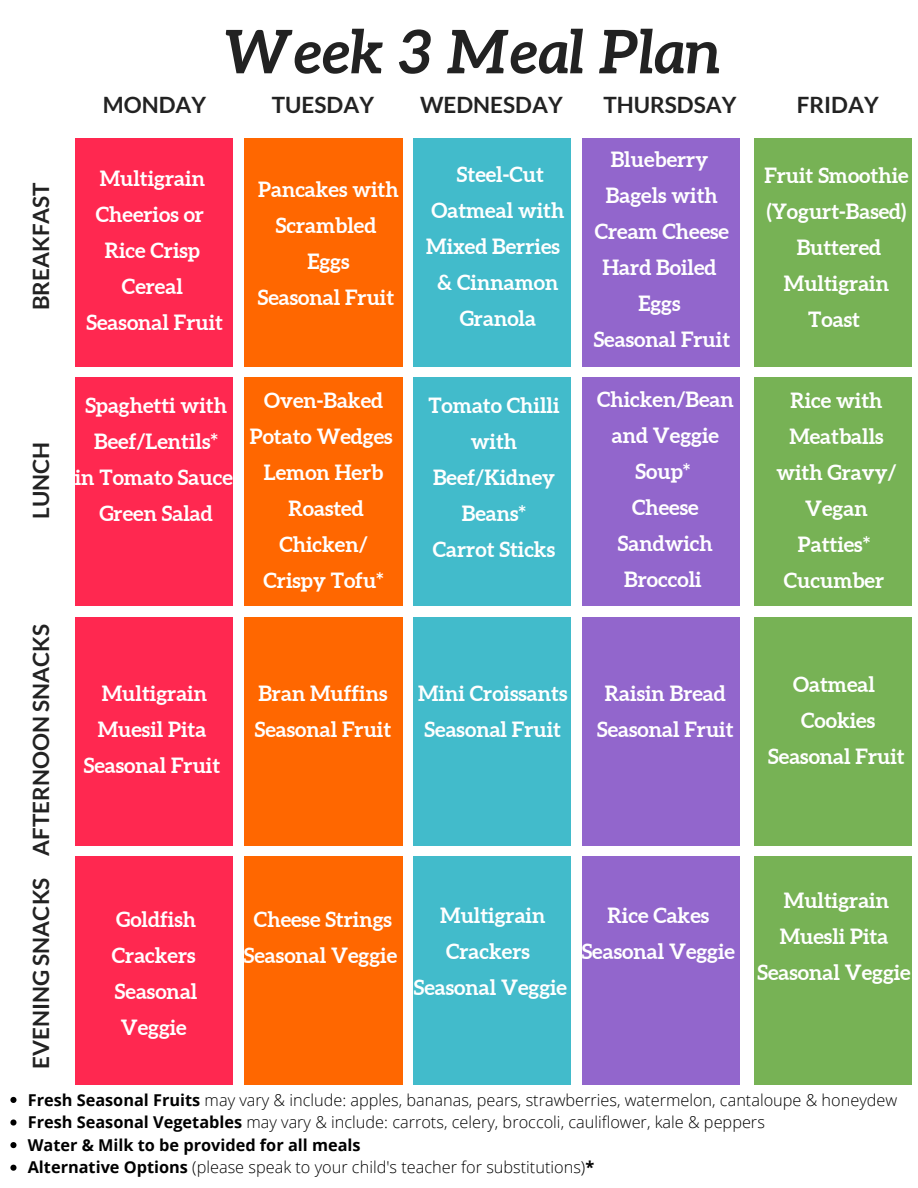
<style>
.page{position:relative;width:918px;height:1188px;background:#fff}
.page>*{position:absolute;margin:0;border:0;box-sizing:border-box;transform-origin:0 0}
.t1{font:italic 700 60px "Aleo";color:#222}
.t2{font:700 22.5px "Lato";color:#222}
.t3{font:700 21px/36px "Aleo";color:#fff;text-align:center}
.t4{font:300 16.35px "Open Sans";color:#000}
.t5{font:700 16.35px "Open Sans";color:#000}
.s1{font-weight:700}
</style>
<div class="page">
<div style="left:75px;top:138px;width:158px;height:228px;background:#ff2850"></div>
<div style="left:244px;top:138px;width:158px;height:228px;background:#ff6700"></div>
<div style="left:414px;top:138px;width:157px;height:228px;background:#42bbcb"></div>
<div style="left:582px;top:138px;width:158px;height:228px;background:#9266cc"></div>
<div style="left:75px;top:378px;width:158px;height:228px;background:#ff2850"></div>
<div style="left:244px;top:378px;width:158px;height:228px;background:#ff6700"></div>
<div style="left:414px;top:378px;width:157px;height:228px;background:#42bbcb"></div>
<div style="left:582px;top:378px;width:158px;height:228px;background:#9266cc"></div>
<div style="left:75px;top:617px;width:158px;height:229px;background:#ff2850"></div>
<div style="left:244px;top:617px;width:158px;height:229px;background:#ff6700"></div>
<div style="left:414px;top:617px;width:157px;height:229px;background:#42bbcb"></div>
<div style="left:582px;top:617px;width:158px;height:229px;background:#9266cc"></div>
<div style="left:75px;top:857px;width:158px;height:228px;background:#ff2850"></div>
<div style="left:244px;top:857px;width:158px;height:228px;background:#ff6700"></div>
<div style="left:414px;top:857px;width:157px;height:228px;background:#42bbcb"></div>
<div style="left:582px;top:857px;width:158px;height:228px;background:#9266cc"></div>
<div style="left:755px;top:138px;width:157px;height:228px;background:#77b255"></div>
<div style="left:755px;top:378px;width:157px;height:228px;background:#77b255"></div>
<div style="left:755px;top:617px;width:157px;height:229px;background:#77b255"></div>
<div style="left:755px;top:857px;width:157px;height:228px;background:#77b255"></div>
<svg style="left:10px;top:1097px;width:7px;height:6px"></svg>
<svg style="left:10px;top:1119px;width:7px;height:7px"></svg>
<svg style="left:10px;top:1142px;width:7px;height:6px"></svg>
<svg style="left:10px;top:1165px;width:7px;height:6px"></svg>
<p class="t1" style="left:225px;top:17px;width:497px">Week 3 Meal Plan</p>
<p class="t2" style="left:27px;top:310px;width:130px;rotate:-90deg">BREAKFAST</p>
<p class="t2" style="left:27px;top:519px;width:79px;rotate:-90deg">LUNCH</p>
<p class="t2" style="left:27px;top:856px;width:233px;rotate:-90deg">AFTERNOON SNACKS</p>
<p class="t2" style="left:103px;top:91px;width:105px">MONDAY</p>
<p class="t2" style="left:272px;top:91px;width:104px">TUESDAY</p>
<p class="t2" style="left:420px;top:91px;width:144px">WEDNESDAY</p>
<p class="t2" style="left:603px;top:91px;width:135px">THURSDSAY</p>
<p class="t2" style="left:797px;top:91px;width:83px">FRIDAY</p>
<p class="t3" style="left:96px;top:160px;width:111px;text-align:left">Multigrain<br>Cheerios or</p>
<p class="t3" style="left:105px;top:232px;width:97px">Rice Crisp<br>Cereal</p>
<p class="t3" style="left:87px;top:304px;width:138px">Seasonal Fruit</p>
<p class="t3" style="left:258px;top:171px;width:142px">Pancakes with</p>
<p class="t3" style="left:276px;top:207px;width:102px">Scrambled</p>
<p class="t3" style="left:307px;top:243px;width:44px">Eggs</p>
<p class="t3" style="left:258px;top:279px;width:138px">Seasonal Fruit</p>
<p class="t3" style="left:85px;top:387px;width:143px">Spaghetti with<br>Beef/Lentils*</p>
<p class="t3" style="left:75px;top:459px;width:160px">in Tomato Sauce</p>
<p class="t3" style="left:100px;top:495px;width:115px">Green Salad</p>
<p class="t3" style="left:250px;top:383px;width:144px">Oven-Baked<br>Potato Wedges</p>
<p class="t3" style="left:264px;top:455px;width:121px">Lemon Herb<br>Roasted<br>Chicken/</p>
<p class="t3" style="left:264px;top:563px;width:122px">Crispy Tofu*</p>
<p class="t3" style="left:426px;top:156px;width:140px">Steel-Cut<br>Oatmeal with<br>Mixed Berries</p>
<p class="t3" style="left:437px;top:264px;width:123px">&amp; Cinnamon<br>Granola</p>
<p class="t3" style="left:428px;top:387px;width:133px">Tomato Chilli with<br>Beef/Kidney<br>Beans*</p>
<p class="t3" style="left:433px;top:531px;width:124px">Carrot Sticks</p>
<p class="t3" style="left:611px;top:142px;width:99px">Blueberry</p>
<p class="t3" style="left:595px;top:178px;width:136px">Bagels with<br>Cream Cheese</p>
<p class="t3" style="left:602px;top:250px;width:116px">Hard Boiled</p>
<p class="t3" style="left:638px;top:286px;width:44px">Eggs</p>
<p class="t3" style="left:594px;top:322px;width:138px">Seasonal Fruit</p>
<p class="t3" style="left:597px;top:381px;width:138px">Chicken/Bean and Veggie<br>Soup*</p>
<p class="t3" style="left:618px;top:489px;width:97px">Cheese<br>Sandwich</p>
<p class="t3" style="left:624px;top:561px;width:79px">Broccoli</p>
<p class="t3" style="left:764px;top:157px;width:146px;text-align:left">Fruit Smoothie (Yogurt-Based)</p>
<p class="t3" style="left:784px;top:229px;width:107px">Buttered<br>Multigrain<br>Toast</p>
<p class="t3" style="left:776px;top:383px;width:122px">Rice with<br>Meatballs with Gravy/</p>
<p class="t3" style="left:798px;top:491px;width:74px">Vegan<br>Patties*</p>
<p class="t3" style="left:784px;top:563px;width:102px">Cucumber</p>
<p class="t3" style="left:98px;top:675px;width:111px;text-align:left">Multigrain<br>Muesil Pita</p>
<p class="t3" style="left:84px;top:747px;width:138px">Seasonal Fruit</p>
<p class="t3" style="left:255px;top:675px;width:138px;text-align:left">Bran Muffins<br>Seasonal Fruit</p>
<p class="t3" style="left:418px;top:675px;width:151px">Mini Croissants</p>
<p class="t3" style="left:425px;top:711px;width:138px">Seasonal Fruit</p>
<p class="t3" style="left:605px;top:675px;width:122px">Raisin Bread</p>
<p class="t3" style="left:597px;top:711px;width:138px">Seasonal Fruit</p>
<p class="t3" style="left:793px;top:666px;width:83px">Oatmeal<br>Cookies</p>
<p class="t3" style="left:768px;top:738px;width:138px">Seasonal Fruit</p>
<p class="t2" style="left:27px;top:1069px;width:193px;rotate:-90deg">EVENING SNACKS</p>
<p class="t4" style="left:28px;top:1088px;width:871px"><span class="s1">Fresh Seasonal Fruits</span> may vary &amp; include: apples, bananas, pears, strawberries, watermelon, cantaloupe &amp; honeydew</p>
<p class="t4" style="left:28px;top:1111px;width:739px"><span class="s1">Fresh Seasonal Vegetables</span> may vary &amp; include: carrots, celery, broccoli, cauliflower, kale &amp; peppers</p>
<p class="t5" style="left:28px;top:1133px;width:334px">Water &amp; Milk to be provided for all meals</p>
<p class="t4" style="left:28px;top:1156px;width:568px"><span class="s1">Alternative Options</span> (please speak to your child's teacher for substitutions)<span class="s1">*</span></p>
<p class="t3" style="left:780px;top:883px;width:111px;text-align:left">Multigrain<br>Muesli Pita</p>
<p class="t3" style="left:757px;top:955px;width:155px">Seasonal Veggie</p>
<p class="t3" style="left:244px;top:901px;width:155px">Cheese Strings<br>Seasonal Veggie</p>
<p class="t3" style="left:440px;top:897px;width:107px;text-align:left">Multigrain<br>Crackers</p>
<p class="t3" style="left:414px;top:969px;width:155px">Seasonal Veggie</p>
<p class="t3" style="left:608px;top:897px;width:103px">Rice Cakes</p>
<p class="t3" style="left:582px;top:933px;width:155px">Seasonal Veggie</p>
<p class="t3" style="left:112px;top:901px;width:86px;text-align:left">Goldfish<br>Crackers</p>
<p class="t3" style="left:115px;top:973px;width:84px;text-align:left">Seasonal<br>Veggie</p>
</div>
